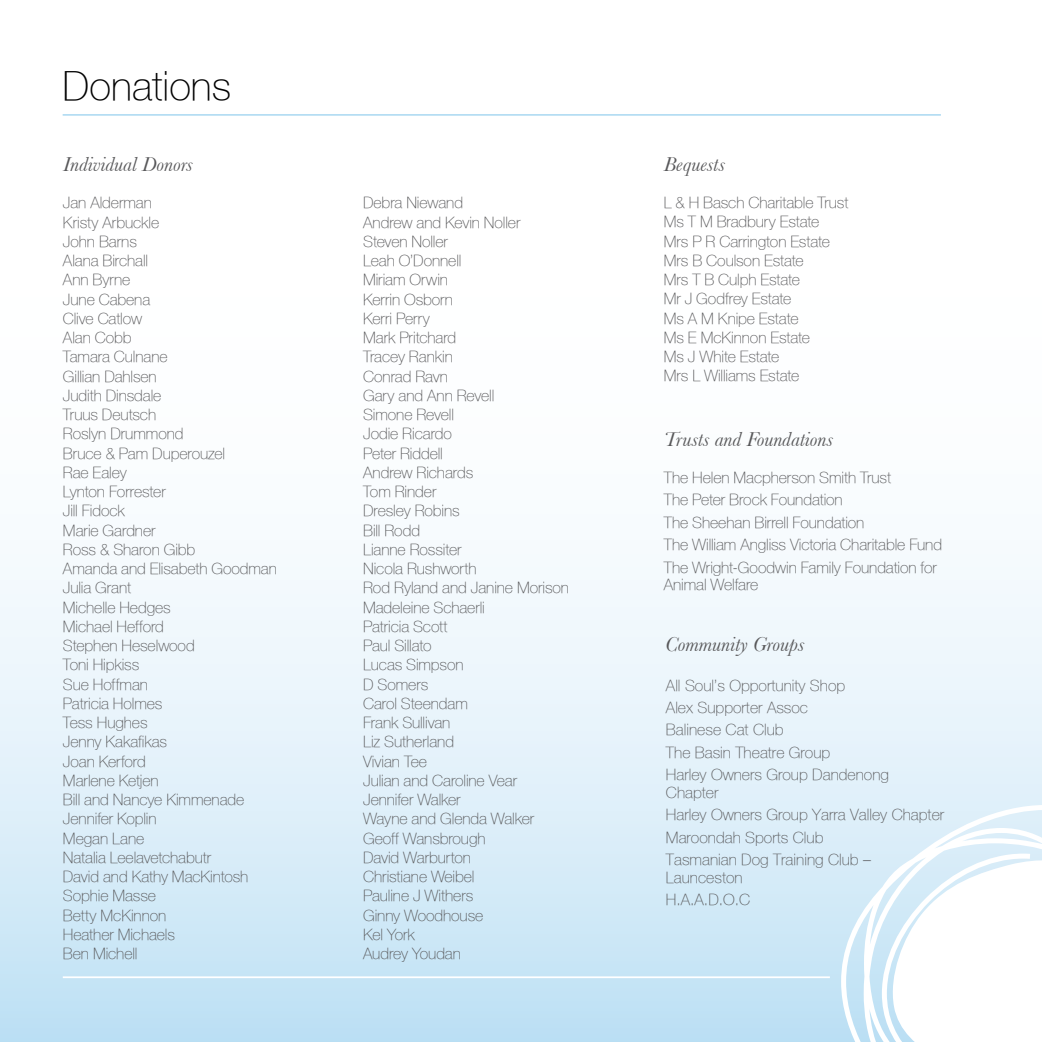
<style>
.page{position:relative;width:1042px;height:1042px;background:#fff}
.page>*{position:absolute;margin:0;border:0;box-sizing:border-box;transform-origin:0 0}
.t1{font:100 40.25px "PUP Helvetica 35";color:#000}
.t2{font:italic 21px "Baskerville";color:#58585a}
.t3{font:100 15.75px/19.2px "PUP Helvetica 35";letter-spacing:-.005em;color:#58585a}
</style>
<div class="page">
<div style="left:0;top:206px;width:1042px;height:836px;background:linear-gradient(to bottom,#fff,#c9e5f6)"></div>
<svg style="left:841px;top:805px;width:201px;height:237px"></svg>
<hr style="left:63px;top:976px;width:767px;height:2px;background:#fff">
<hr style="left:63px;top:114px;width:878px;height:2px;background:#b5ddf3">
<h1 class="t1" style="left:63px;top:63px;width:170px">Donations</h1>
<h2 class="t2" style="left:63px;top:152px;width:131px">Individual Donors</h2>
<h2 class="t2" style="left:664px;top:152px;width:63px">Bequests</h2>
<p class="t3" style="left:63px;top:193px;width:216px">Jan Alderman<br>Kristy Arbuckle<br>John Barns<br>Alana Birchall<br>Ann Byrne<br>June Cabena<br>Clive Catlow<br>Alan Cobb<br>Tamara Culnane<br>Gillian Dahlsen<br>Judith Dinsdale<br>Truus Deutsch<br>Roslyn Drummond<br>Bruce &amp; Pam Duperouzel<br>Rae Ealey<br>Lynton Forrester<br>Jill Fidock<br>Marie Gardner<br>Ross &amp; Sharon Gibb<br>Amanda and Elisabeth Goodman<br>Julia Grant<br>Michelle Hedges<br>Michael Hefford<br>Stephen Heselwood<br>Toni Hipkiss<br>Sue Hoffman<br>Patricia Holmes<br>Tess Hughes<br>Jenny Kakafikas<br>Joan Kerford<br>Marlene Ketjen<br>Bill and Nancye Kimmenade<br>Jennifer Koplin<br>Megan Lane<br>Natalia Leelavetchabutr<br>David and Kathy MacKintosh<br>Sophie Masse<br>Betty McKinnon<br>Heather Michaels<br>Ben Michell</p>
<p class="t3" style="left:664px;top:193px;width:186px">L &amp; H Basch Charitable Trust<br>Ms T M Bradbury Estate<br>Mrs P R Carrington Estate<br>Mrs B Coulson Estate<br>Mrs T B Culph Estate<br>Mr J Godfrey Estate<br>Ms A M Knipe Estate<br>Ms E McKinnon Estate<br>Ms J White Estate<br>Mrs L Williams Estate</p>
<p class="t3" style="left:363px;top:193px;width:207px">Debra Niewand<br>Andrew and Kevin Noller<br>Steven Noller<br>Leah O’Donnell<br>Miriam Orwin<br>Kerrin Osborn<br>Kerri Perry<br>Mark Pritchard<br>Tracey Rankin<br>Conrad Ravn<br>Gary and Ann Revell<br>Simone Revell<br>Jodie Ricardo<br>Peter Riddell<br>Andrew Richards<br>Tom Rinder<br>Dresley Robins<br>Bill Rodd<br>Lianne Rossiter<br>Nicola Rushworth<br>Rod Ryland and Janine Morison<br>Madeleine Schaerli<br>Patricia Scott<br>Paul Sillato<br>Lucas Simpson<br>D Somers<br>Carol Steendam<br>Frank Sullivan<br>Liz Sutherland<br>Vivian Tee<br>Julian and Caroline Vear<br>Jennifer Walker<br>Wayne and Glenda Walker<br>Geoff Wansbrough<br>David Warburton<br>Christiane Weibel<br>Pauline J Withers<br>Ginny Woodhouse<br>Kel York<br>Audrey Youdan</p>
<h2 class="t2" style="left:664px;top:427px;width:171px">Trusts and Foundations</h2>
<p class="t3" style="left:664px;top:466px;width:280px;line-height:22.4px">The Helen Macpherson Smith Trust<br>The Peter Brock Foundation<br>The Sheehan Birrell Foundation<br>The William Angliss Victoria Charitable Fund The Wright-Goodwin Family Foundation for</p>
<p class="t3" style="left:664px;top:575px;width:96px">Animal Welfare</p>
<h2 class="t2" style="left:665px;top:632px;width:141px">Community Groups</h2>
<p class="t3" style="left:666px;top:674px;width:225px;line-height:22.4px">All Soul’s Opportunity Shop<br>Alex Supporter Assoc<br>Balinese Cat Club<br>The Basin Theatre Group<br>Harley Owners Group Dandenong</p>
<p class="t3" style="left:666px;top:781px;width:280px;line-height:22.4px">Chapter<br>Harley Owners Group Yarra Valley Chapter<br>Maroondah Sports Club<br>Tasmanian Dog Training Club –</p>
<p class="t3" style="left:666px;top:866px;width:86px;line-height:22.4px">Launceston<br>H.A.A.D.O.C</p>
</div>
